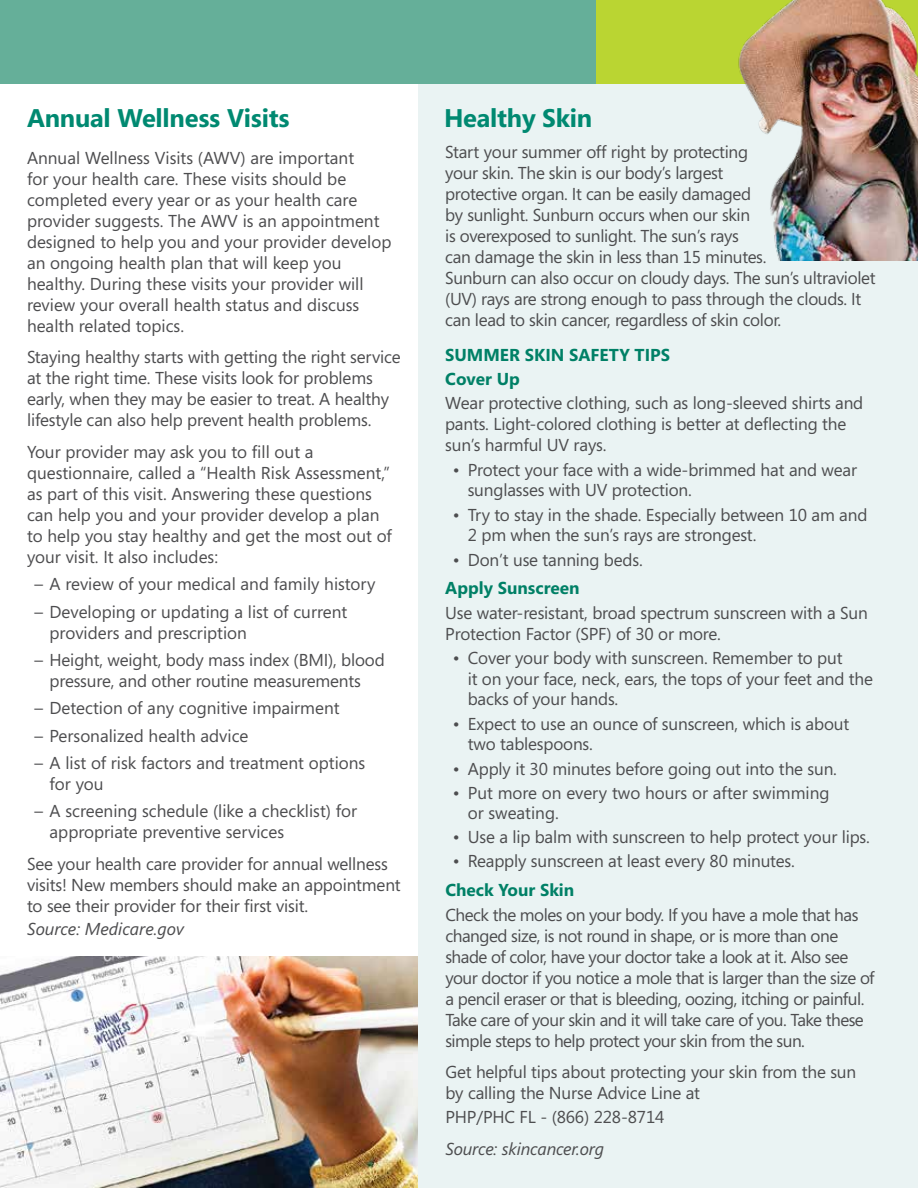
<style>
.page{position:relative;width:918px;height:1188px;background:#fff}
.page>*{position:absolute;margin:0;border:0;box-sizing:border-box;transform-origin:0 0}
.t1{font:700 25.5px "Segoe";letter-spacing:-.01em;color:#008971}
.t2{font:17.25px/21px "Segoe";letter-spacing:-.01em;color:#4d4d4f}
.t3{font:17.25px/21px "Segoe";letter-spacing:-.03em;color:#4d4d4f}
.t4{font:700 17.25px/24.3px "Segoe";color:#008066}
.t5{font:italic 17.25px "Segoe";letter-spacing:-.01em;color:#4d4d4f}
</style>
<div class="page">
<img style="left:0;top:956px;width:418px;height:232px">
<div style="left:418px;top:23px;width:500px;height:1165px;background:#eaf3f3"></div>
<div style="left:0;top:0;width:891px;height:83px;background:#65af99"></div>
<div style="left:597px;top:0;width:321px;height:83px;background:#bad532"></div>
<img style="left:714px;top:0;width:204px;height:260px">
<h1 class="t1" style="left:27px;top:100px;width:264px">Annual Wellness Visits</h1>
<p class="t2" style="left:27px;top:147px;width:366px">Annual Wellness Visits (AWV) are important<br>for your health care. These visits should be completed every year or as your health care provider suggests. The AWV is an appointment designed to help you and your provider develop an ongoing health plan that will keep you healthy. During these visits your provider will review your overall health status and discuss health related topics.</p>
<p class="t2" style="left:27px;top:346px;width:375px">Staying healthy starts with getting the right service at the right time. These visits look for problems early, when they may be easier to treat. A healthy lifestyle can also help prevent health problems.</p>
<p class="t2" style="left:27px;top:441px;width:366px">Your provider may ask you to fill out a questionnaire, called a “Health Risk Assessment,” as part of this visit. Answering these questions can help you and your provider develop a plan to help you stay healthy and get the most out of your visit. It also includes:</p>
<p class="t2" style="left:35px;top:573px;width:343px">– A review of your medical and family history</p>
<p class="t2" style="left:50px;top:601px;width:299px;text-indent:-15px">– Developing or updating a list of current providers and prescription</p>
<p class="t2" style="left:35px;top:649px;width:352px;text-align:center">– Height, weight, body mass index (BMI), blood pressure, and other routine measurements</p>
<p class="t2" style="left:35px;top:697px;width:307px">– Detection of any cognitive impairment</p>
<p class="t2" style="left:35px;top:725px;width:215px">– Personalized health advice</p>
<p class="t2" style="left:50px;top:752px;width:317px;text-indent:-15px">– A list of risk factors and treatment options for you</p>
<p class="t2" style="left:50px;top:800px;width:309px;text-indent:-15px">– A screening schedule (like a checklist) for appropriate preventive services</p>
<p class="t2" style="left:27px;top:853px;width:375px">See your health care provider for annual wellness visits! New members should make an appointment to see their provider for their first visit.</p>
<p class="t5" style="left:27px;top:919px;width:158px">Source: Medicare.gov</p>
<h1 class="t1" style="left:444px;top:100px;width:150px">Healthy Skin</h1>
<p class="t2" style="left:445px;top:141px;width:432px">Start your summer off right by protecting<br>your skin. The skin is our body’s largest<br>protective organ. It can be easily damaged<br>by sunlight. Sunburn occurs when our skin<br>is overexposed to sunlight. The sun’s rays<br>can damage the skin in less than 15 minutes.<br>Sunburn can also occur on cloudy days. The sun’s ultraviolet (UV) rays are strong enough to pass through the clouds. It can lead to skin cancer, regardless of skin color.</p>
<p class="t4" style="left:445px;top:342px;width:226px">SUMMER SKIN SAFETY TIPS<br>Cover Up</p>
<p class="t2" style="left:445px;top:392px;width:420px">Wear protective clothing, such as long-sleeved shirts and pants. Light-colored clothing is better at deflecting the sun’s harmful UV rays.</p>
<p class="t2" style="left:468px;top:459px;width:391px;text-indent:-15px">• Protect your face with a wide-brimmed hat and wear sunglasses with UV protection.</p>
<p class="t2" style="left:468px;top:504px;width:401px;text-indent:-15px">• Try to stay in the shade. Especially between 10 am and<br>2 pm when the sun’s rays are strongest.</p>
<p class="t2" style="left:453px;top:549px;width:192px">• Don’t use tanning beds.</p>
<p class="t4" style="left:445px;top:575px;width:136px">Apply Sunscreen</p>
<p class="t2" style="left:445px;top:602px;width:424px">Use water-resistant, broad spectrum sunscreen with a Sun<br>Protection Factor (SPF) of 30 or more.</p>
<p class="t2" style="left:468px;top:647px;width:407px;text-indent:-15px">• Cover your body with sunscreen. Remember to put<br>it on your face, neck, ears, the tops of your feet and the backs of your hands.</p>
<p class="t2" style="left:468px;top:713px;width:383px;text-indent:-15px">• Expect to use an ounce of sunscreen, which is about two tablespoons.</p>
<p class="t2" style="left:453px;top:758px;width:386px">• Apply it 30 minutes before going out into the sun.</p>
<p class="t2" style="left:468px;top:783px;width:363px;line-height:19.8px;text-indent:-15px">• Put more on every two hours or after swimming or sweating.</p>
<p class="t2" style="left:453px;top:826px;width:419px">• Use a lip balm with sunscreen to help protect your lips.</p>
<p class="t2" style="left:453px;top:850px;width:343px">• Reapply sunscreen at least every 80 minutes.</p>
<p class="t4" style="left:445px;top:877px;width:130px">Check Your Skin</p>
<p class="t3" style="left:445px;top:904px;width:431px">Check the moles on your body. If you have a mole that has changed size, is not round in shape, or is more than one shade of color, have your doctor take a look at it. Also see your doctor if you notice a mole that is larger than the size of a pencil eraser or that is bleeding, oozing, itching or painful.<br>Take care of your skin and it will take care of you. Take these simple steps to help protect your skin from the sun.</p>
<p class="t2" style="left:445px;top:1061px;width:412px">Get helpful tips about protecting your skin from the sun by calling the Nurse Advice Line at</p>
<p class="t2" style="left:445px;top:1106px;width:221px">PHP/PHC FL - (866) 228-8714</p>
<p class="t5" style="left:445px;top:1139px;width:160px">Source: skincancer.org</p>
</div>
